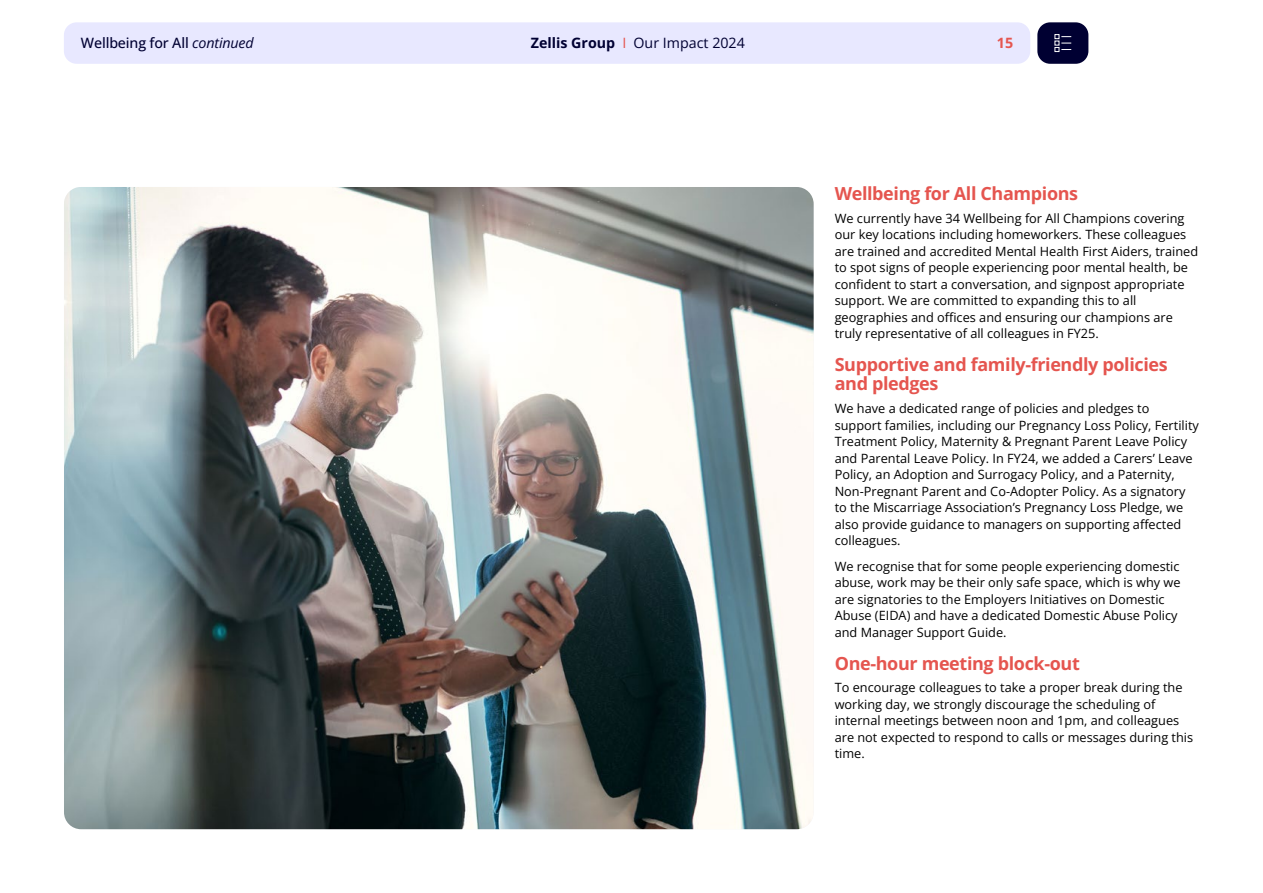
<style>
.page{position:relative;width:1263px;height:893px;background:#fff}
.page>*{position:absolute;margin:0;border:0;box-sizing:border-box;transform-origin:0 0}
.t1{font:700 18px/19.5px "Open Sans";letter-spacing:-.02em;color:#e5554f}
.t2{font:14.25px "Open Sans";color:#000032}
.t3{font:500 14.25px "Open Sans";letter-spacing:-.01em;color:#000032}
.t4{font:700 14.25px "Open Sans";color:#e5554f}
.t5{font:12.75px/16.5px "Open Sans";color:#000}
.s1{font-weight:400;font-style:italic}
.s2{font-weight:700}
.s3{color:#e5554f}
</style>
<div class="page">
<img style="left:64px;top:187px;width:750px;height:642px">
<div style="left:64px;top:22px;width:966px;height:42px;background:#e8e8ff;border-radius:13px"></div>
<div style="left:1037px;top:22px;width:51px;height:42px;background:#000032;border-radius:13px"></div>
<svg style="left:1054px;top:34px;width:17px;height:18px"></svg>
<p class="t3" style="left:81px;top:33px;width:174px">Wellbeing for All <span class="s1">continued</span></p>
<p class="t2" style="left:531px;top:33px;width:216px"><span class="s2">Zellis Group</span> <span class="s3">I</span> Our Impact 2024</p>
<p class="t4" style="left:997px;top:33px;width:18px">15</p>
<h1 class="t1" style="left:835px;top:183px;width:245px">Wellbeing for All Champions</h1>
<p class="t5" style="left:835px;top:210px;width:365px">We currently have 34 Wellbeing for All Champions covering our key locations including homeworkers. These colleagues are trained and accredited Mental Health First Aiders, trained to spot signs of people experiencing poor mental health, be confident to start a conversation, and signpost appropriate support. We are committed to expanding this to all geographies and offices and ensuring our champions are truly representative of all colleagues in FY25.</p>
<h1 class="t1" style="left:835px;top:354px;width:335px">Supportive and family-friendly policies and pledges</h1>
<p class="t5" style="left:835px;top:400px;width:366px">We have a dedicated range of policies and pledges to support families, including our Pregnancy Loss Policy, Fertility Treatment Policy, Maternity &amp; Pregnant Parent Leave Policy and Parental Leave Policy. In FY24, we added a Carers’ Leave Policy, an Adoption and Surrogacy Policy, and a Paternity, Non-Pregnant Parent and Co-Adopter Policy. As a signatory to the Miscarriage Association’s Pregnancy Loss Pledge, we also provide guidance to managers on supporting affected colleagues.</p>
<p class="t5" style="left:835px;top:558px;width:347px">We recognise that for some people experiencing domestic abuse, work may be their only safe space, which is why we are signatories to the Employers Initiatives on Domestic Abuse (EIDA) and have a dedicated Domestic Abuse Policy and Manager Support Guide.</p>
<h1 class="t1" style="left:835px;top:653px;width:247px">One-hour meeting block-out</h1>
<p class="t5" style="left:835px;top:679px;width:360px">To encourage colleagues to take a proper break during the working day, we strongly discourage the scheduling of internal meetings between noon and 1pm, and colleagues are not expected to respond to calls or messages during this time.</p>
</div>
